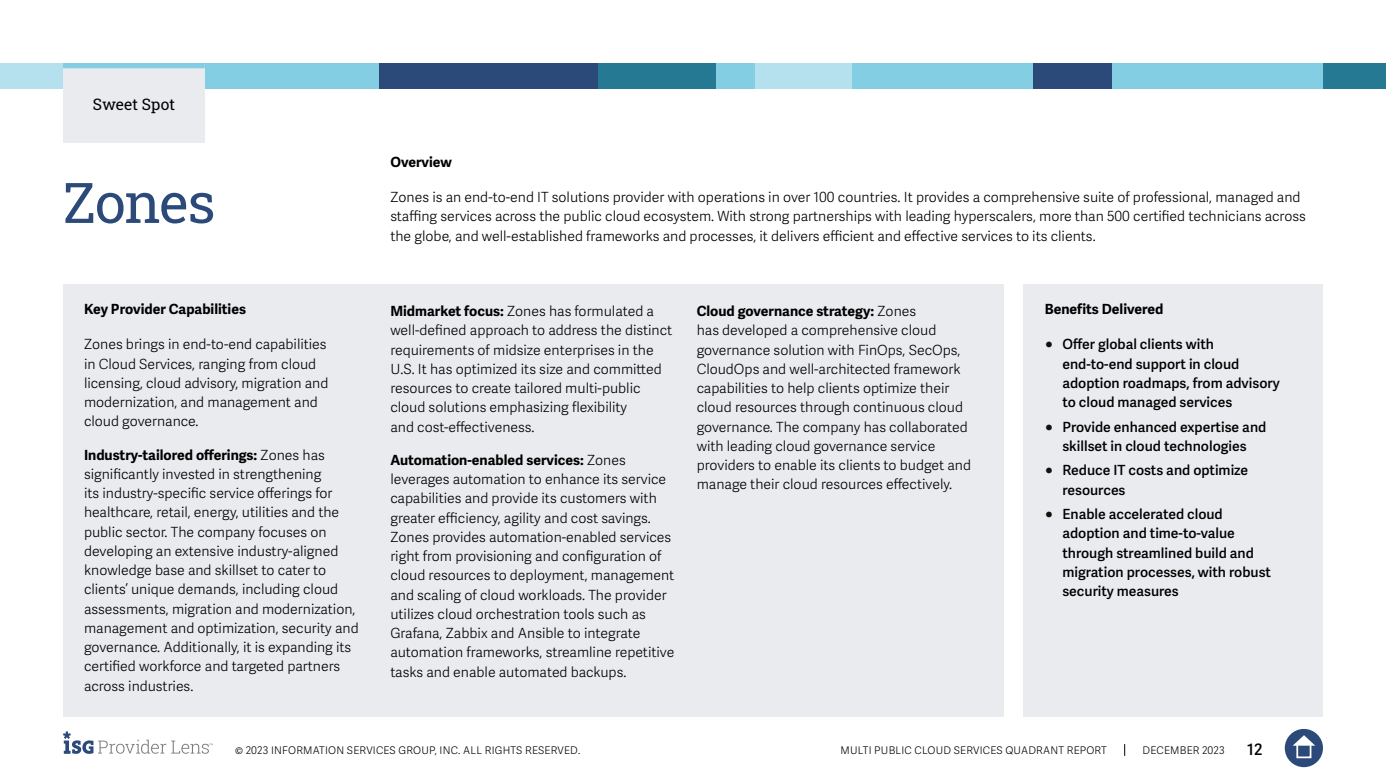
<style>
.page{position:relative;width:1386px;height:780px;background:#fff}
.page>*{position:absolute;margin:0;border:0;box-sizing:border-box;transform-origin:0 0}
.t1{font:56px "Roboto Slab ISG P Regular";letter-spacing:-.02em;color:#2b4a79}
.t2{font:15.75px "Roboto Slab ISG P Regular";color:#000}
.t3{font:600 15.75px "Adelle Sans";color:#000}
.t4{font:300 14px/19.2px "Adelle Sans";color:#000}
.t5{font:600 14px/19.2px "Adelle Sans";color:#000}
.t6{font:700 14px "Adelle Sans";color:#000}
.t7{font:300 10.5px "Adelle Sans";letter-spacing:.02em;color:#000}
.s1{font-weight:700}
.s2{font-weight:700;color:#12110c}
</style>
<div class="page">
<svg style="left:1124px;top:744px;width:1px;height:12px"></svg>
<div style="left:1285px;top:729px;width:38px;height:38px;background:#2b4a79;border-radius:50%"></div>
<svg style="left:1293px;top:735px;width:22px;height:10px"></svg>
<div style="left:1296px;top:743px;width:15px;height:15px;border:2px solid #fff"></div>
<svg style="left:63px;top:731px;width:150px;height:23px"></svg>
<div style="left:1047px;top:63px;width:276px;height:26px;background:#84cee3"></div>
<div style="left:0;top:63px;width:158px;height:26px;background:#b4e1ed"></div>
<div style="left:158px;top:63px;width:233px;height:26px;background:#84cee3"></div>
<div style="left:850px;top:63px;width:184px;height:26px;background:#84cee3"></div>
<div style="left:1323px;top:63px;width:63px;height:26px;background:#257992"></div>
<div style="left:1033px;top:63px;width:79px;height:26px;background:#2b4a79"></div>
<div style="left:754px;top:63px;width:98px;height:26px;background:#b4e1ed"></div>
<div style="left:598px;top:63px;width:157px;height:26px;background:#84cee3"></div>
<div style="left:598px;top:63px;width:118px;height:26px;background:#257992"></div>
<div style="left:379px;top:63px;width:219px;height:26px;background:#2b4a79"></div>
<div style="left:63px;top:284px;width:940px;height:433px;background:#e9ebee"></div>
<div style="left:1024px;top:284px;width:299px;height:433px;background:#e9ebee"></div>
<div style="left:63px;top:64px;width:142px;height:79px;background:#e9ebee"></div>
<div style="left:63px;top:63px;width:142px;height:5px;background:#84cee3"></div>
<p class="t2" style="left:93px;top:93px;width:84px">Sweet Spot</p>
<h1 class="t1" style="left:63px;top:164px;width:154px">Zones</h1>
<p class="t6" style="left:84px;top:301px;width:164px">Key Provider Capabilities</p>
<p class="t4" style="left:84px;top:335px;width:246px">Zones brings in end-to-end capabilities in Cloud Services, ranging from cloud licensing, cloud advisory, migration and modernization, and management and cloud governance.</p>
<p class="t4" style="left:84px;top:445px;width:276px"><span class="s1">Industry-tailored offerings:</span> Zones has significantly invested in strengthening<br>its industry-specific service offerings for healthcare, retail, energy, utilities and the public sector. The company focuses on developing an extensive industry-aligned knowledge base and skillset to cater to clients’ unique demands, including cloud assessments, migration and modernization, management and optimization, security and governance. Additionally, it is expanding its certified workforce and targeted partners across industries.</p>
<p class="t6" style="left:390px;top:154px;width:63px">Overview</p>
<p class="t4" style="left:390px;top:188px;width:917px">Zones is an end-to-end IT solutions provider with operations in over 100 countries. It provides a comprehensive suite of professional, managed and staffing services across the public cloud ecosystem. With strong partnerships with leading hyperscalers, more than 500 certified technicians across the globe, and well-established frameworks and processes, it delivers efficient and effective services to its clients.</p>
<p class="t4" style="left:390px;top:302px;width:283px"><span class="s1">Midmarket focus:</span> Zones has formulated a well-defined approach to address the distinct requirements of midsize enterprises in the U.S. It has optimized its size and committed resources to create tailored multi-public cloud solutions emphasizing flexibility<br>and cost-effectiveness.</p>
<p class="t4" style="left:390px;top:450px;width:286px"><span class="s1">Automation-enabled services:</span> Zones leverages automation to enhance its service capabilities and provide its customers with greater efficiency, agility and cost savings.<br>Zones provides automation-enabled services right from provisioning and configuration of cloud resources to deployment, management and scaling of cloud workloads. The provider utilizes cloud orchestration tools such as Grafana, Zabbix and Ansible to integrate automation frameworks, streamline repetitive tasks and enable automated backups.</p>
<p class="t4" style="left:697px;top:302px;width:276px"><span class="s1">Cloud governance strategy:</span> Zones<br>has developed a comprehensive cloud governance solution with FinOps, SecOps, CloudOps and well-architected framework capabilities to help clients optimize their cloud resources through continuous cloud governance. The company has collaborated with leading cloud governance service providers to enable its clients to budget and manage their cloud resources effectively.</p>
<p class="t6" style="left:1045px;top:301px;width:120px">Benefits Delivered</p>
<p class="t5" style="left:1062px;top:335px;width:219px;text-indent:-17px"><span class="s2">●</span> Offer global clients with end-to-end support in cloud adoption roadmaps, from advisory to cloud managed services</p>
<p class="t5" style="left:1045px;top:417px;width:223px;text-align:center"><span class="s2">●</span> Provide enhanced expertise and skillset in cloud technologies</p>
<p class="t5" style="left:1062px;top:461px;width:187px;text-indent:-17px"><span class="s2">●</span> Reduce IT costs and optimize resources</p>
<p class="t5" style="left:1062px;top:505px;width:210px;text-indent:-17px"><span class="s2">●</span> Enable accelerated cloud adoption and time-to-value through streamlined build and migration processes, with robust security measures</p>
<p class="t7" style="left:235px;top:744px;width:347px">© 2023 INFORMATION SERVICES GROUP, INC. ALL RIGHTS RESERVED.</p>
<p class="t7" style="left:841px;top:744px;width:268px">MULTI PUBLIC CLOUD SERVICES QUADRANT REPORT</p>
<p class="t7" style="left:1143px;top:744px;width:84px">DECEMBER 2023</p>
<p class="t3" style="left:1247px;top:740px;width:17px">12</p>
</div>
